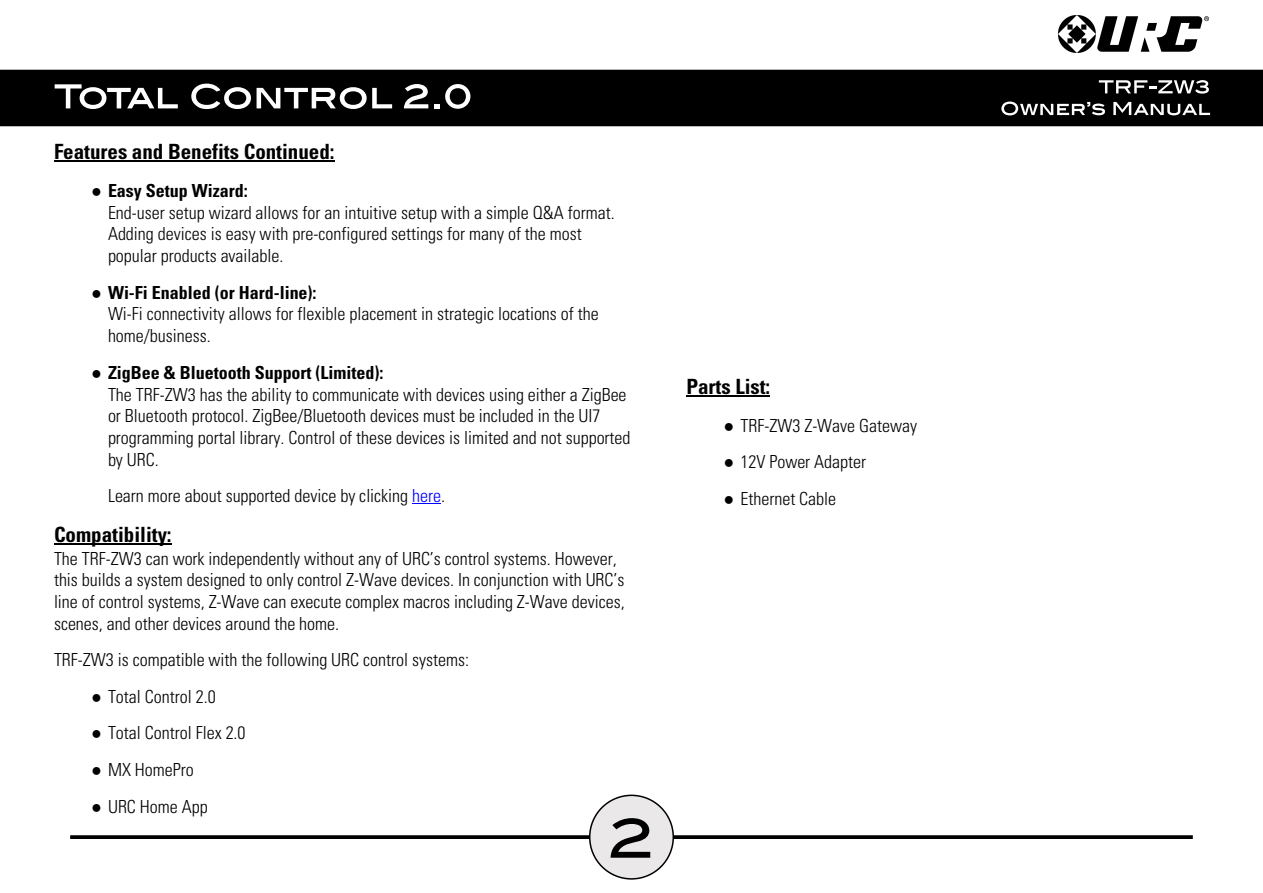
<style>
.page{position:relative;width:1263px;height:893px;background:#fff}
.page>*{position:absolute;margin:0;border:0;box-sizing:border-box;transform-origin:0 0}
.t1{font:54px "Blair Md ITCTT Medium";color:#000}
.t2{font:700 condensed 21px "Univers LT Std";color:#000}
.t3{font:300 condensed 18px/21.6px "Univers LT Std";color:#000}
.s1{font-family:"Times New Roman";font-weight:400;font-stretch:normal}
.s2{font-weight:700}
.s3{color:#00f}
</style>
<div class="page">
<img style="left:1059px;top:15px;width:150px;height:38px">
<div style="left:0;top:70px;width:1263px;height:56px;background:#000"></div>
<svg style="left:55px;top:84px;width:123px;height:25px"></svg>
<svg style="left:191px;top:84px;width:60px;height:25px"></svg>
<svg style="left:257px;top:87px;width:135px;height:22px"></svg>
<svg style="left:404px;top:84px;width:24px;height:24px"></svg>
<svg style="left:434px;top:104px;width:5px;height:4px"></svg>
<svg style="left:445px;top:84px;width:25px;height:25px"></svg>
<svg style="left:1099px;top:80px;width:110px;height:14px"></svg>
<svg style="left:1001px;top:102px;width:104px;height:13px"></svg>
<svg style="left:1113px;top:102px;width:97px;height:13px"></svg>
<svg style="left:70px;top:835px;width:1123px;height:4px;background:#0f0f0f"></svg>
<hr style="left:54px;top:160px;width:280px;height:1px;background:#000">
<svg style="left:412px;top:503px;width:29px;height:1px"></svg>
<hr style="left:54px;top:543px;width:118px;height:1px;background:#000">
<div style="left:589px;top:795px;width:85px;height:85px;background:#eae8e9;border:2px solid #000;border-radius:50%"></div>
<hr style="left:686px;top:395px;width:84px;height:1px;background:#000">
<p class="t2" style="left:54px;top:144px;width:282px">Features and Benefits Continued:</p>
<p class="t3" style="left:108px;top:182px;width:508px;text-indent:-17px"><span class="s1">●</span> <span class="s2">Easy Setup Wizard:<br></span>End-user setup wizard allows for an intuitive setup with a simple Q&amp;A format.<br>Adding devices is easy with pre-configured settings for many of the most popular products available.</p>
<p class="t3" style="left:108px;top:284px;width:492px;text-indent:-17px"><span class="s1">●</span> <span class="s2">Wi-Fi Enabled (or Hard-line):<br></span>Wi-Fi connectivity allows for flexible placement in strategic locations of the home/business.</p>
<p class="t3" style="left:108px;top:364px;width:524px;text-indent:-17px"><span class="s1">●</span> <span class="s2">ZigBee &amp; Bluetooth Support (Limited):<br></span>The TRF-ZW3 has the ability to communicate with devices using either a ZigBee or Bluetooth protocol. ZigBee/Bluetooth devices must be included in the UI7 programming portal library. Control of these devices is limited and not supported by URC.</p>
<p class="t3" style="left:108px;top:487px;width:339px">Learn more about supported device by clicking <span class="s3">here</span>.</p>
<p class="t2" style="left:54px;top:527px;width:119px">Compatibility:</p>
<p class="t3" style="left:54px;top:550px;width:572px">The TRF-ZW3 can work independently without any of URC’s control systems. However, this builds a system designed to only control Z-Wave devices. In conjunction with URC’s line of control systems, Z-Wave can execute complex macros including Z-Wave devices, scenes, and other devices around the home.</p>
<p class="t3" style="left:54px;top:651px;width:417px">TRF-ZW3 is compatible with the following URC control systems:</p>
<p class="t3" style="left:91px;top:688px;width:126px"><span class="s1">●</span> Total Control 2.0</p>
<p class="t3" style="left:91px;top:725px;width:156px"><span class="s1">●</span> Total Control Flex 2.0</p>
<p class="t3" style="left:91px;top:761px;width:104px"><span class="s1">●</span> MX HomePro</p>
<p class="t3" style="left:91px;top:798px;width:118px"><span class="s1">●</span> URC Home App</p>
<h1 class="t1" style="left:609px;top:806px;width:47px">2</h1>
<p class="t2" style="left:686px;top:379px;width:85px">Parts List:</p>
<p class="t3" style="left:724px;top:417px;width:195px"><span class="s1">●</span> TRF-ZW3 Z-Wave Gateway</p>
<p class="t3" style="left:724px;top:454px;width:144px"><span class="s1">●</span> 12V Power Adapter</p>
<p class="t3" style="left:724px;top:490px;width:114px"><span class="s1">●</span> Ethernet Cable</p>
</div>
